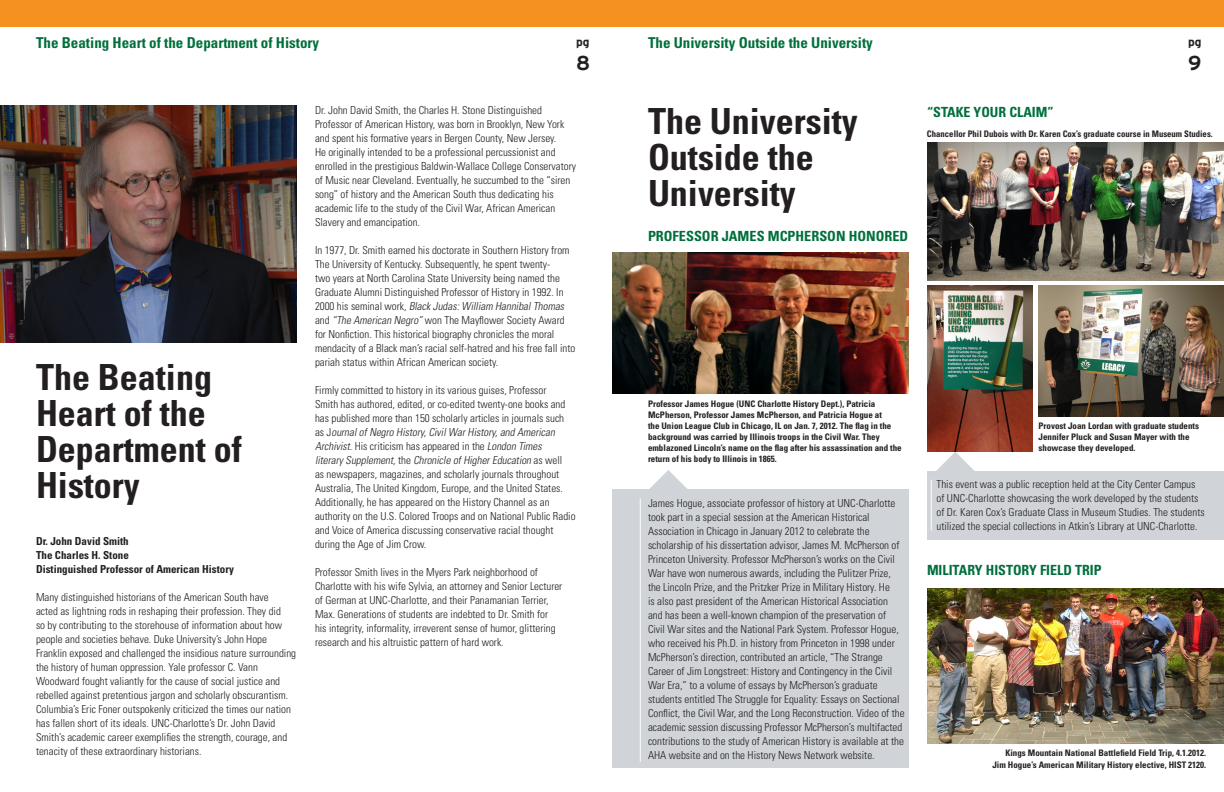
<style>
.page{position:relative;width:1224px;height:792px;background:#fff}
.page>*{position:absolute;margin:0;border:0;box-sizing:border-box;transform-origin:0 0}
.t1{font:700 condensed 36px/36px "Univers";color:#231f20}
.t2{font:700 20px "Interstate";color:#231f20}
.t3{font:700 condensed 15px "Univers";color:#006f3c}
.t4{font:700 condensed 14px "Univers";color:#006f3c}
.t5{font:700 12px "Interstate";color:#231f20}
.t6{font:300 condensed 11px/14px "Univers";color:#231f20}
.t7{font:700 condensed 11px/14px "Univers";color:#231f20}
.t8{font:700 condensed 9px/11px "Univers";color:#231f20}
.s1{font-style:italic}
</style>
<div class="page">
<div style="left:0;top:0;width:1224px;height:27px;background:#f49120"></div>
<img style="left:0;top:106px;width:297px;height:236px">
<div style="left:612px;top:490px;width:297px;height:278px;background:#d0d4d8"></div>
<hr style="left:640px;top:499px;width:1px;height:263px;background:#fff">
<img style="left:927px;top:286px;width:106px;height:165px">
<img style="left:1039px;top:286px;width:185px;height:131px">
<img style="left:927px;top:143px;width:297px;height:138px">
<img style="left:612px;top:253px;width:297px;height:140px">
<svg style="left:648px;top:470px;width:40px;height:20px"></svg>
<img style="left:927px;top:589px;width:297px;height:155px">
<div style="left:927px;top:471px;width:297px;height:69px;background:#d0d4d8"></div>
<svg style="left:936px;top:452px;width:38px;height:19px"></svg>
<hr style="left:931px;top:480px;width:1px;height:50px;background:#fff">
<p class="t3" style="left:36px;top:33px;width:285px">The Beating Heart of the Department of History</p>
<p class="t5" style="left:576px;top:35px;width:15px">pg</p>
<p class="t2" style="left:576px;top:51px;width:16px">8</p>
<p class="t1" style="left:36px;top:359px;width:207px">The Beating<br>Heart of the<br>Department of<br>History</p>
<p class="t7" style="left:36px;top:534px;width:94px">Dr. John David Smith</p>
<p class="t7" style="left:36px;top:548px;width:199px">The Charles H. Stone<br>Distinguished Professor of American History</p>
<p class="t6" style="left:36px;top:590px;width:262px">Many distinguished historians of the American South have<br>acted as lightning rods in reshaping their profession. They did<br>so by contributing to the storehouse of information about how people and societies behave. Duke University’s John Hope Franklin exposed and challenged the insidious nature surrounding the history of human oppression. Yale professor C. Vann Woodward fought valiantly for the cause of social justice and rebelled against pretentious jargon and scholarly obscurantism.<br>Columbia’s Eric Foner outspokenly criticized the times our nation has fallen short of its ideals. UNC-Charlotte’s Dr. John David Smith’s academic career exemplifies the strength, courage, and tenacity of these extraordinary historians.</p>
<p class="t6" style="left:315px;top:103px;width:263px">Dr. John David Smith, the Charles H. Stone Distinguished Professor of American History, was born in Brooklyn, New York and spent his formative years in Bergen County, New Jersey.<br>He originally intended to be a professional percussionist and enrolled in the prestigious Baldwin-Wallace College Conservatory of Music near Cleveland. Eventually, he succumbed to the “siren song” of history and the American South thus dedicating his academic life to the study of the Civil War, African American Slavery and emancipation.</p>
<p class="t6" style="left:315px;top:243px;width:262px">In 1977, Dr. Smith earned his doctorate in Southern History from The University of Kentucky. Subsequently, he spent twenty-<br>two years at North Carolina State University being named the Graduate Alumni Distinguished Professor of History in 1992. In<br>2 0 0 0 h i s s e m i n a l wo r k , <span class="s1">Black Judas:William HannibalThomas </span>and <span class="s1">“The American Negro”</span> won The Mayflower Society Award for Nonfiction. This historical biography chronicles the moral mendacity of a Black man’s racial self-hatred and his free fall into pariah status within African American society.</p>
<p class="t6" style="left:315px;top:383px;width:262px">Firmly committed to history in its various guises, Professor<br>Smith has authored, edited, or co-edited twenty-one books and has published more than 150 scholarly articles in journals such<br>a s J <span class="s1">ournalofNegro History,CivilWarHistory,and American Archivist.</span>His criticism has appeared in the <span class="s1">London Times literary Supplement,</span>t h e <span class="s1">Chronicle ofHigherEducation</span> a s w e l l<br>as newspapers, magazines, and scholarly journals throughout Australia, The United Kingdom, Europe, and the United States.<br>Additionally, he has appeared on the History Channel as an authority on the U.S. Colored Troops and on National Public Radio and Voice of America discussing conservative racial thought during the Age of Jim Crow.</p>
<p class="t6" style="left:315px;top:565px;width:249px">Professor Smith lives in the Myers Park neighborhood of Charlotte with his wife Sylvia, an attorney and Senior Lecturer of German at UNC-Charlotte, and their Panamanian Terrier, Max. Generations of students are indebted to Dr. Smith for his integrity, informality, irreverent sense of humor, glittering research and his altruistic pattern of hard work.</p>
<p class="t3" style="left:648px;top:33px;width:226px">The University Outside the University</p>
<p class="t1" style="left:648px;top:104px;width:211px">The University<br>Outside the<br>University</p>
<p class="t4" style="left:648px;top:228px;width:262px">PROFESSOR JAMES MCPHERSON HONORED</p>
<p class="t4" style="left:927px;top:103px;width:128px">“STAKE YOUR CLAIM”</p>
<p class="t5" style="left:1188px;top:35px;width:15px">pg</p>
<p class="t2" style="left:1188px;top:51px;width:15px">9</p>
<p class="t8" style="left:927px;top:129px;width:287px">Chancellor Phil Dubois with Dr. Karen Cox’s graduate course in Museum Studies.</p>
<p class="t8" style="left:648px;top:398px;width:255px">Professor James Hogue (UNC Charlotte History Dept.), Patricia McPherson, Professor James McPherson, and Patricia Hogue at<br>the Union League Club in Chicago, IL on Jan. 7, 2012. The flag in the background was carried by Illinois troops in the Civil War. They emblazoned Lincoln’s name on the flag after his assassination and the return of his body to Illinois in 1865.</p>
<p class="t6" style="left:648px;top:496px;width:258px">James Hogue, associate professor of history at UNC-Charlotte took part in a special session at the American Historical Association in Chicago in January 2012 to celebrate the scholarship of his dissertation advisor, James M. McPherson of Princeton University. Professor McPherson’s works on the Civil War have won numerous awards, including the Pulitzer Prize, the Lincoln Prize, and the Pritzker Prize in Military History. He<br>is also past president of the American Historical Association and has been a well-known champion of the preservation of Civil War sites and the National Park System. Professor Hogue, who received his Ph.D. in history from Princeton in 1998 under McPherson’s direction, contributed an article, “The Strange Career of Jim Longstreet: History and Contingency in the Civil War Era,” to a volume of essays by McPherson’s graduate students entitled The Struggle for Equality: Essays on Sectional Conflict, the Civil War, and the Long Reconstruction. Video of the academic session discussing Professor McPherson’s multifacted contributions to the study of American History is available at the AHA website and on the History News Network website.</p>
<p class="t8" style="left:1039px;top:420px;width:162px">Provost Joan Lordan with graduate students<br>Jennifer Pluck and Susan Mayer with the showcase they developed.</p>
<p class="t6" style="left:936px;top:477px;width:270px">This event was a public reception held at the City Center Campus of UNC-Charlotte showcasing the work developed by the students of Dr. Karen Cox’s Graduate Class in Museum Studies. The students utilized the special collections in Atkin’s Library at UNC-Charlotte.</p>
<p class="t4" style="left:927px;top:562px;width:176px">MILITARY HISTORY FIELD TRIP</p>
<p class="t8" style="left:992px;top:747px;width:215px;line-height:12px;text-align:right">Kings Mountain National Battlefield Field Trip, 4.1.2012.<br>Jim Hogue’s American Military History elective, HIST 2120.</p>
</div>
